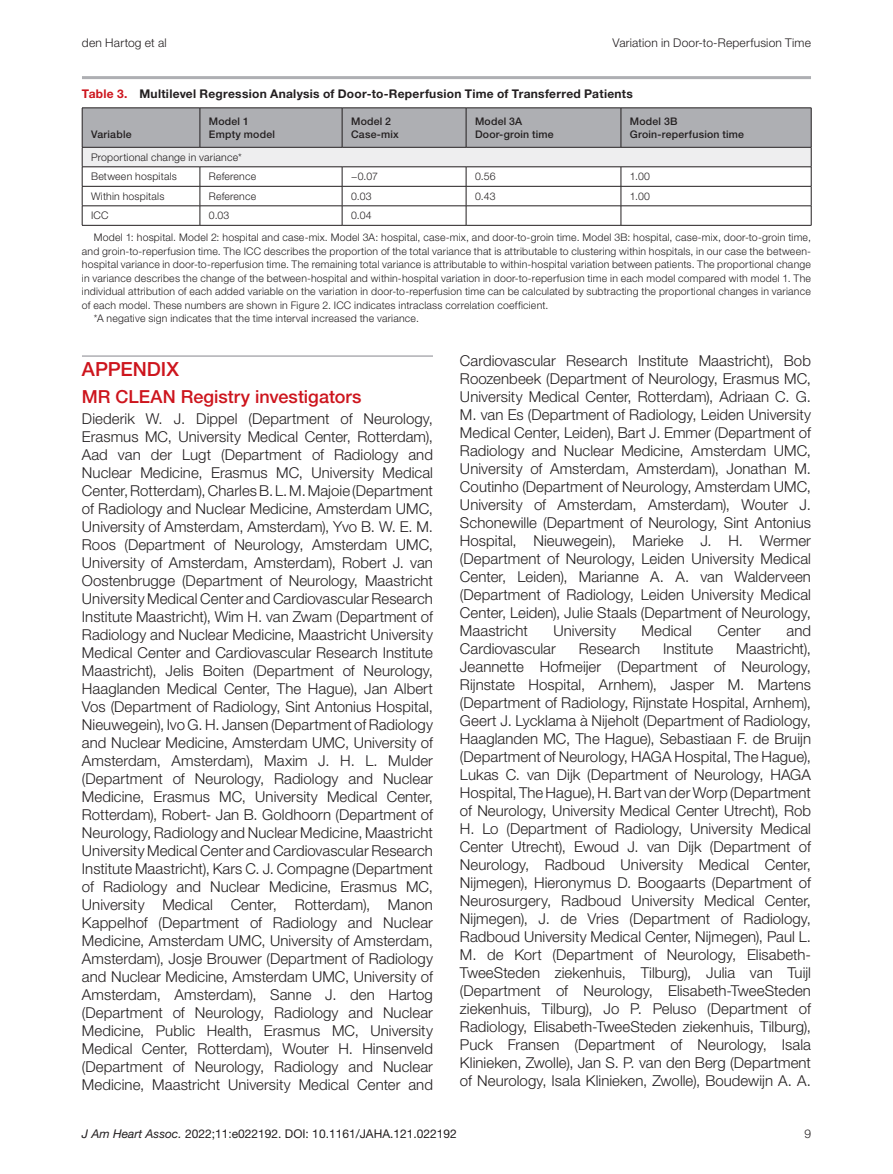
<style>
.page{position:relative;width:893px;height:1174px;background:#fff}
.page>*{position:absolute;margin:0;border:0;box-sizing:border-box;transform-origin:0 0}
.t1{font:500 19.5px "Helvetica Neue LT Std";color:#cd151d}
.t2{font:500 18px "Helvetica Neue LT Std";color:#cd151d}
.t3{font:300 15px/18px "Helvetica Neue LT Std";letter-spacing:.005em;color:#231f20;text-align:justify}
.t4{font:700 12px "Helvetica Neue LT Std";letter-spacing:.025em;color:#231f20}
.t5{font:12px "Helvetica Neue LT Std";color:#231f20}
.t6{font:300 12px "Helvetica Neue LT Std";letter-spacing:.015em;color:#231f20}
.t7{font:300 10.5px/19.5px "Helvetica Neue LT Std";letter-spacing:.02em;color:#231f20}
.t8{font:500 10.5px/13.5px "Helvetica Neue LT Std";letter-spacing:.02em;color:#231f20}
.s1{color:#cd151d}
.s2{font-style:italic}
</style>
<div class="page">
<hr style="left:82px;top:355px;width:351px;height:2px;background:#aeafb3">
<hr style="left:82px;top:225px;width:118px;height:1px;background:#231f20">
<hr style="left:200px;top:225px;width:142px;height:1px;background:#231f20">
<hr style="left:342px;top:225px;width:124px;height:1px;background:#231f20">
<hr style="left:466px;top:225px;width:155px;height:1px;background:#231f20">
<svg style="left:82px;top:108px;width:730px;height:117px"></svg>
<hr style="left:621px;top:225px;width:190px;height:1px;background:#231f20">
<hr style="left:82px;top:76px;width:729px;height:3px;background:#aeafb3">
<p class="t6" style="left:82px;top:35px;width:86px">den Hartog et al</p>
<p class="t6" style="left:613px;top:35px;width:200px">Variation in Door-to-Reperfusion Time</p>
<p class="t4" style="left:82px;top:86px;width:552px"><span class="s1">Table 3.</span> Multilevel Regression Analysis of Door-to-Reperfusion Time of Transferred Patients</p>
<p class="t8" style="left:91px;top:127px;width:42px">Variable</p>
<p class="t8" style="left:209px;top:114px;width:68px">Model 1<br>Empty model</p>
<p class="t8" style="left:351px;top:114px;width:49px">Model 2<br>Case-mix</p>
<p class="t8" style="left:475px;top:114px;width:80px">Model 3A<br>Door-groin time</p>
<p class="t8" style="left:630px;top:114px;width:116px">Model 3B<br>Groin-reperfusion time</p>
<p class="t7" style="left:91px;top:147px;width:152px">Proportional change in variance*<br>Between hospitals</p>
<p class="t7" style="left:209px;top:167px;width:49px">Reference</p>
<p class="t7" style="left:351px;top:167px;width:28px">−0.07</p>
<p class="t7" style="left:475px;top:167px;width:22px">0.56</p>
<p class="t7" style="left:630px;top:167px;width:22px">1.00</p>
<p class="t7" style="left:91px;top:186px;width:75px">Within hospitals</p>
<p class="t7" style="left:209px;top:186px;width:49px">Reference</p>
<p class="t7" style="left:351px;top:186px;width:22px">0.03</p>
<p class="t7" style="left:475px;top:186px;width:22px">0.43</p>
<p class="t7" style="left:630px;top:186px;width:22px">1.00</p>
<p class="t7" style="left:91px;top:206px;width:19px">ICC</p>
<p class="t7" style="left:209px;top:206px;width:22px">0.03</p>
<p class="t7" style="left:94px;top:204px;width:718px;line-height:21.9px;text-indent:257px">0.04<br>Model 1: hospital. Model 2: hospital and case-mix. Model 3A: hospital, case-mix, and door-to-groin time. Model 3B: hospital, case-mix, door-to-groin time,</p>
<p class="t7" style="left:82px;top:241px;width:731px">and groin-to-reperfusion time. The ICC describes the proportion of the total variance that is attributable to clustering within hospitals, in our case the between-</p>
<p class="t7" style="left:82px;top:255px;width:730px">hospital variance in door-to-reperfusion time. The remaining total variance is attributable to within-hospital variation between patients. The proportional change</p>
<p class="t7" style="left:82px;top:268px;width:731px">in variance describes the change of the between-hospital and within-hospital variation in door-to-reperfusion time in each model compared with model 1. The</p>
<p class="t7" style="left:82px;top:282px;width:730px">individual attribution of each added variable on the variation in door-to-reperfusion time can be calculated by subtracting the proportional changes in variance</p>
<p class="t7" style="left:82px;top:295px;width:468px">of each model. These numbers are shown in Figure 2. ICC indicates intraclass correlation coefficient.</p>
<p class="t7" style="left:94px;top:309px;width:327px">*A negative sign indicates that the time interval increased the variance.</p>
<h1 class="t1" style="left:82px;top:358px;width:98px">APPENDIX</h1>
<p class="t2" style="left:82px;top:386px;width:281px">MR CLEAN Registry investigators</p>
<p class="t3" style="left:82px;top:409px;width:353px">Diederik W. J. Dippel (Department of Neurology, Erasmus MC, University Medical Center, Rotterdam), Aad van der Lugt (Department of Radiology and Nuclear Medicine, Erasmus MC, University Medical Center, Rotterdam), Charles B. L. M. Majoie (Department of Radiology and Nuclear Medicine, Amsterdam UMC, University of Amsterdam, Amsterdam), Yvo B. W. E. M.<br>Roos (Department of Neurology, Amsterdam UMC, University of Amsterdam, Amsterdam), Robert J. van Oostenbrugge (Department of Neurology, Maastricht University Medical Center and Cardiovascular Research Institute Maastricht), Wim H. van Zwam (Department of Radiology and Nuclear Medicine, Maastricht University Medical Center and Cardiovascular Research Institute Maastricht), Jelis Boiten (Department of Neurology, Haaglanden Medical Center, The Hague), Jan Albert Vos (Department of Radiology, Sint Antonius Hospital, Nieuwegein), Ivo G. H. Jansen (Department of Radiology and Nuclear Medicine, Amsterdam UMC, University of Amsterdam, Amsterdam), Maxim J. H. L. Mulder (Department of Neurology, Radiology and Nuclear Medicine, Erasmus MC, University Medical Center, Rotterdam), Robert- Jan B. Goldhoorn (Department of Neurology, Radiology and Nuclear Medicine, Maastricht University Medical Center and Cardiovascular Research Institute Maastricht), Kars C. J. Compagne (Department of Radiology and Nuclear Medicine, Erasmus MC, University Medical Center, Rotterdam), Manon Kappelhof (Department of Radiology and Nuclear Medicine, Amsterdam UMC, University of Amsterdam, Amsterdam), Josje Brouwer (Department of Radiology and Nuclear Medicine, Amsterdam UMC, University of Amsterdam, Amsterdam), Sanne J. den Hartog (Department of Neurology, Radiology and Nuclear Medicine, Public Health, Erasmus MC, University Medical Center, Rotterdam), Wouter H. Hinsenveld (Department of Neurology, Radiology and Nuclear Medicine, Maastricht University Medical Center and</p>
<p class="t3" style="left:460px;top:351px;width:353px">Cardiovascular Research Institute Maastricht), Bob Roozenbeek (Department of Neurology, Erasmus MC, University Medical Center, Rotterdam), Adriaan C. G.<br>M. van Es (Department of Radiology, Leiden University Medical Center, Leiden), Bart J. Emmer (Department of Radiology and Nuclear Medicine, Amsterdam UMC, University of Amsterdam, Amsterdam), Jonathan M.<br>Coutinho (Department of Neurology, Amsterdam UMC, University of Amsterdam, Amsterdam), Wouter J.<br>Schonewille (Department of Neurology, Sint Antonius Hospital, Nieuwegein), Marieke J. H. Wermer (Department of Neurology, Leiden University Medical Center, Leiden), Marianne A. A. van Walderveen (Department of Radiology, Leiden University Medical Center, Leiden), Julie Staals (Department of Neurology, Maastricht</p>
<p class="t3" style="left:553px;top:621px;width:64px">University</p>
<p class="t3" style="left:642px;top:621px;width:52px">Medical</p>
<p class="t3" style="left:718px;top:621px;width:45px">Center</p>
<p class="t3" style="left:786px;top:621px;width:26px">and</p>
<p class="t3" style="left:460px;top:639px;width:97px">Cardiovascular</p>
<p class="t3" style="left:579px;top:639px;width:63px">Research</p>
<p class="t3" style="left:663px;top:639px;width:52px">Institute</p>
<p class="t3" style="left:460px;top:639px;width:353px;text-indent:276px">Maastricht), Jeannette Hofmeijer (Department of Neurology, Rijnstate Hospital, Arnhem), Jasper M. Martens (Department of Radiology, Rijnstate Hospital, Arnhem), Geert J. Lycklama à Nijeholt (Department of Radiology, Haaglanden MC, The Hague), Sebastiaan F. de Bruijn (Department of Neurology, HAGA Hospital, The Hague), Lukas C. van Dijk (Department of Neurology, HAGA Hospital, The Hague), H. Bart van der Worp (Department of Neurology, University Medical Center Utrecht), Rob H. Lo (Department of Radiology, University Medical Center Utrecht), Ewoud J. van Dijk (Department of Neurology, Radboud University Medical Center, Nijmegen), Hieronymus D. Boogaarts (Department of Neurosurgery, Radboud University Medical Center, Nijmegen), J. de Vries (Department of Radiology, Radboud University Medical Center, Nijmegen), Paul L.<br>M. de Kort (Department of Neurology, Elisabeth-TweeSteden ziekenhuis, Tilburg), Julia van Tuijl (Department of Neurology, Elisabeth-TweeSteden ziekenhuis, Tilburg), Jo P. Peluso (Department of Radiology, Elisabeth-TweeSteden ziekenhuis, Tilburg), Puck Fransen (Department of Neurology, Isala Klinieken, Zwolle), Jan S. P. van den Berg (Department of Neurology, Isala Klinieken, Zwolle), Boudewijn A. A.</p>
<p class="t5" style="left:82px;top:1126px;width:376px"><span class="s2">J Am Heart Assoc.</span> 2022;11:e022192. DOI: 10.1161/JAHA.121.022192</p>
<p class="t6" style="left:804px;top:1126px;width:8px">9</p>
</div>
